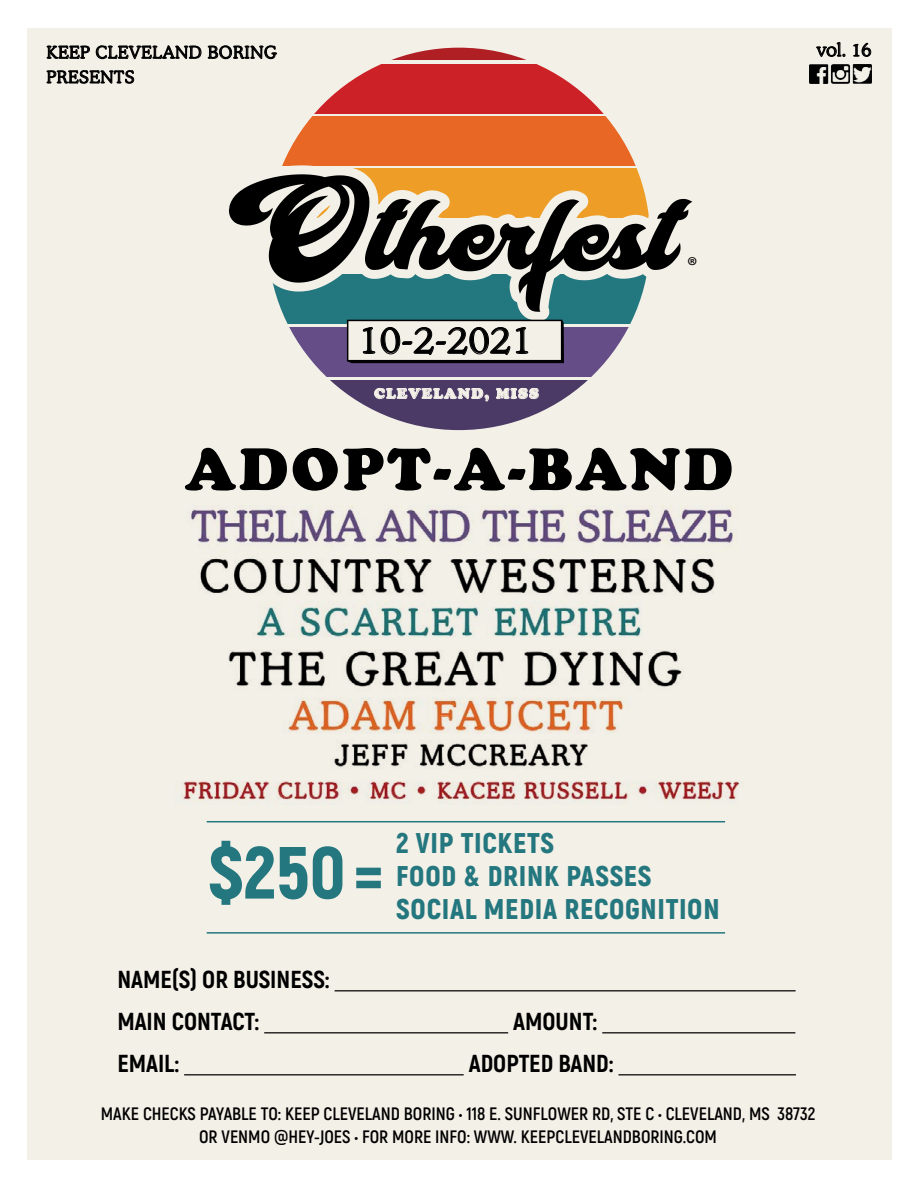
<style>
.page{position:relative;width:918px;height:1188px;background:#fff}
.page>*{position:absolute;margin:0;border:0;box-sizing:border-box;transform-origin:0 0}
.t1{font:900 73.65px "Akrobat";color:#24777e}
.t2{font:58.65px "Cooper Black Std";letter-spacing:.05em;color:#000}
.t3{font:300 40.05px "Cooper BT";color:#000}
.t4{font:900 28.5px/33px "Akrobat";letter-spacing:.025em;color:#24777e}
.t5{font:24.75px "Myriad Pro";color:#000}
.t6{font:800 24.6px/42px "Akrobat";color:#000}
.t7{font:300 18.45px "Cooper BT";color:#000}
.t8{font:700 18px/22.5px "Akrobat";color:#000;text-align:center}
.t9{font:300 16.65px/24.6px "Cooper BT";letter-spacing:.05em;color:#000}
.t10{font:14.1px "Cooper Black Std";letter-spacing:.1em;color:#f3f0e8}
.s1{font-size:61.35px}
</style>
<div class="page">
<div style="left:27px;top:28px;width:864px;height:1132px;background:#f3f0e8"></div>
<svg style="left:277px;top:47px;width:359px;height:384px"></svg>
<svg style="left:816px;top:42px;width:30px;height:15px"></svg>
<svg style="left:853px;top:43px;width:18px;height:14px"></svg>
<svg style="left:374px;top:388px;width:115px;height:13px"></svg>
<svg style="left:496px;top:388px;width:43px;height:11px"></svg>
<svg style="left:47px;top:46px;width:43px;height:13px"></svg>
<svg style="left:96px;top:45px;width:106px;height:15px"></svg>
<svg style="left:208px;top:45px;width:69px;height:15px"></svg>
<svg style="left:46px;top:70px;width:88px;height:14px"></svg>
<img style="left:810px;top:65px;width:61px;height:19px">
<hr style="left:335px;top:990px;width:461px;height:1px;background:#000">
<hr style="left:264px;top:1032px;width:244px;height:1px;background:#000">
<hr style="left:602px;top:1032px;width:193px;height:1px;background:#000">
<hr style="left:184px;top:1074px;width:280px;height:1px;background:#000">
<hr style="left:619px;top:1074px;width:177px;height:1px;background:#000">
<svg style="left:228px;top:165px;width:465px;height:198px"></svg>
<img style="left:181px;top:505px;width:559px;height:300px">
<hr style="left:207px;top:821px;width:518px;height:1px;background:#24777e">
<hr style="left:207px;top:932px;width:518px;height:2px;background:#24777e">
<p class="t9" style="left:47px;top:40px;width:231px">KEEP CLEVELAND BORING<br>PRESENTS</p>
<h3 class="t3" style="left:358px;top:315px;width:176px">10-2-2021</h3>
<p class="t10" style="left:374px;top:385px;width:166px">CLEVELAND, MISS</p>
<h3 class="t5" style="left:687px;top:250px;width:12px">®</h3>
<h2 class="t2" style="left:185px;top:434px;width:550px">ADOPT-A-BAND</h2>
<p class="t7" style="left:817px;top:38px;width:56px">vol. 16</p>
<h1 class="t1" style="left:208px;top:825px;width:176px">$250<span class="s1">=</span></h1>
<h3 class="t4" style="left:396px;top:827px;width:325px">2 VIP TICKETS<br>FOOD &amp; DRINK PASSES<br>SOCIAL MEDIA RECOGNITION</h3>
<h3 class="t6" style="left:117px;top:959px;width:214px">NAME(S) OR BUSINESS:<br>MAIN CONTACT:</h3>
<h3 class="t6" style="left:513px;top:1001px;width:85px">AMOUNT:</h3>
<h3 class="t6" style="left:117px;top:1043px;width:63px">EMAIL:</h3>
<h3 class="t6" style="left:469px;top:1043px;width:146px">ADOPTED BAND:</h3>
<p class="t8" style="left:101px;top:1102px;width:716px">MAKE CHECKS PAYABLE TO: KEEP CLEVELAND BORING • 118 E. SUNFLOWER RD, STE C • CLEVELAND, MS 38732<br>OR VENMO @HEY-JOES • FOR MORE INFO: WWW. KEEPCLEVELANDBORING.COM</p>
</div>
